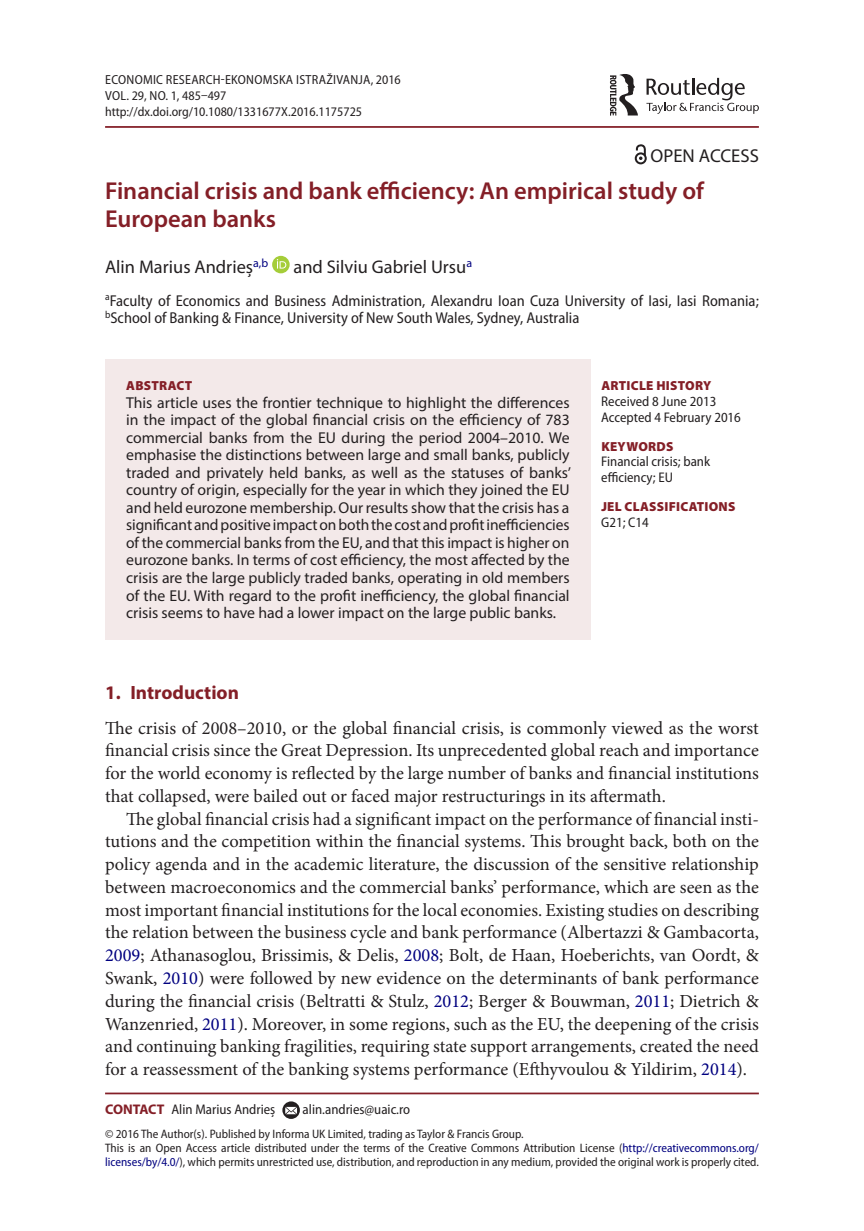
<style>
.page{position:relative;width:864px;height:1231px;background:#fff}
.page>*{position:absolute;margin:0;border:0;box-sizing:border-box;transform-origin:0 0}
.t1{font:600 24.5px/28px "Myriad Pro";color:#841f27}
.t2{font:700 19.25px "Myriad Pro";color:#841f27}
.t3{font:18.72px "Myriad Pro";color:#231f20}
.t4{font:18.38px/22.8px "Minion Pro";color:#231f20;text-align:justify}
.t5{font:18.38px "Myriad Pro";color:#231f20}
.t6{font:15.75px/17.5px "Myriad Pro";color:#231f20;text-align:justify}
.t7{font:semi-condensed 15.75px/17.5px "Myriad Pro";color:#231f20}
.t8{font:semi-condensed 14px/15.8px "Myriad Pro";color:#231f20}
.t9{font:semi-condensed 13.12px/15.8px "Myriad Pro";color:#231f20}
.t10{font:900 13.12px "Myriad Pro";letter-spacing:.02em;color:#841f27}
.t11{font:semi-condensed 12.25px/14px "Myriad Pro";color:#231f20}
.s1{color:#000080}
.s2{font-weight:700;font-stretch:normal;color:#841f27}
</style>
<div class="page">
<hr style="left:105px;top:126px;width:653px;height:2px;background:#841f27">
<div style="left:105px;top:359px;width:485px;height:280px;background:#f3e9e9"></div>
<div style="left:272px;top:256px;width:17px;height:17px;background:#a5cd39;border-radius:50%"></div>
<svg style="left:277px;top:259px;width:9px;height:9px"></svg>
<hr style="left:105px;top:1092px;width:653px;height:2px;background:#841f27">
<svg style="left:282px;top:1101px;width:18px;height:17px"></svg>
<svg style="left:285px;top:1106px;width:12px;height:8px"></svg>
<svg style="left:646px;top:78px;width:112px;height:36px"></svg>
<svg style="left:609px;top:74px;width:28px;height:42px"></svg>
<svg style="left:634px;top:144px;width:12px;height:20px"></svg>
<p class="t9" style="left:105px;top:72px;width:297px">Economic Research-Ekonomska Istraživanja, 2016<br>VO L. 29, NO. 1, 485–497 http://dx.doi.org/10.1080/1331677X.2016.1175725</p>
<p class="t3" style="left:650px;top:144px;width:110px">OPEN ACCESS</p>
<h1 class="t1" style="left:105px;top:177px;width:600px">Financial crisis and bank efficiency: An empirical study of<br>European banks</h1>
<p class="t5" style="left:105px;top:256px;width:164px">Alin Marius Andrieș<sup>a,b</sup></p>
<p class="t5" style="left:293px;top:256px;width:180px">and Silviu Gabriel Ursu<sup>a</sup></p>
<p class="t7" style="left:105px;top:292px;width:655px"><sup>a</sup>Faculty of Economics and Business Administration, Alexandru Ioan Cuza University of Iasi, Iasi Romania; <sup>b</sup>School of Banking &amp; Finance, University of New South Wales, Sydney, Australia</p>
<p class="t10" style="left:126px;top:378px;width:68px">ABSTRACT</p>
<p class="t6" style="left:126px;top:393px;width:446px">This article uses the frontier technique to highlight the differences in the impact of the global financial crisis on the efficiency of 783 commercial banks from the EU during the period 2004–2010. We emphasise the distinctions between large and small banks, publicly traded and privately held banks, as well as the statuses of banks’ country of origin, especially for the year in which they joined the EU and held eurozone membership. Our results show that the crisis has a significant and positive impact on both the cost and profit inefficiencies of the commercial banks from the EU, and that this impact is higher on eurozone banks. In terms of cost efficiency, the most affected by the crisis are the large publicly traded banks, operating in old members of the EU. With regard to the profit inefficiency, the global financial crisis seems to have had a lower impact on the large public banks.</p>
<p class="t10" style="left:601px;top:378px;width:111px">ARTICLE HISTORY</p>
<p class="t8" style="left:601px;top:394px;width:141px">Received 8 June 2013<br>Accepted 4 February 2016</p>
<p class="t10" style="left:601px;top:438px;width:74px">KEYWORDS</p>
<p class="t8" style="left:601px;top:454px;width:110px">Financial crisis; bank efficiency; EU</p>
<p class="t10" style="left:601px;top:499px;width:136px">JEL CLASSIFICATIONS</p>
<p class="t8" style="left:601px;top:514px;width:49px">G21; C14</p>
<p class="t2" style="left:105px;top:680px;width:135px">1. Introduction</p>
<p class="t4" style="left:105px;top:716px;width:655px">The crisis of 2008–2010, or the global financial crisis, is commonly viewed as the worst financial crisis since the Great Depression. Its unprecedented global reach and importance for the world economy is reflected by the large number of banks and financial institutions that collapsed, were bailed out or faced major restructurings in its aftermath.</p>
<p class="t4" style="left:105px;top:807px;width:655px;text-indent:21px">The global financial crisis had a significant impact on the performance of financial insti&shy;tutions and the competition within the financial systems. This brought back, both on the policy agenda and in the academic literature, the discussion of the sensitive relationship between macroeconomics and the commercial banks’ performance, which are seen as the most important financial institutions for the local economies. Existing studies on describing the relation between the business cycle and bank performance (Albertazzi &amp; Gambacorta, <span class="s1">2009</span>; Athanasoglou, Brissimis, &amp; Delis, <span class="s1">2008</span>; Bolt, de Haan, Hoeberichts, van Oordt, &amp; Swank, <span class="s1">2010</span>) were followed by new evidence on the determinants of bank performance during the financial crisis (Beltratti &amp; Stulz, <span class="s1">2012</span>; Berger &amp; Bouwman, <span class="s1">2011</span>; Dietrich &amp; Wanzenried, <span class="s1">2011</span>). Moreover, in some regions, such as the EU, the deepening of the crisis and continuing banking fragilities, requiring state support arrangements, created the need for a reassessment of the banking systems performance (Efthyvoulou &amp; Yildirim, <span class="s1">2014</span>).</p>
<p class="t8" style="left:105px;top:1101px;width:172px"><span class="s2">CONTACT</span> Alin Marius Andrieș</p>
<p class="t8" style="left:302px;top:1101px;width:109px">alin.andries@uaic.ro</p>
<p class="t11" style="left:105px;top:1127px;width:655px">© 2016 The Author(s). Published by Informa UK Limited, trading as Taylor &amp; Francis Group.<br>This is an Open Access article distributed under the terms of the Creative Commons Attribution License (<span class="s1">http://creativecommons.org/ licenses/by/4.0/</span>), which permits unrestricted use, distribution, and reproduction in any medium, provided the original work is properly cited.</p>
</div>
